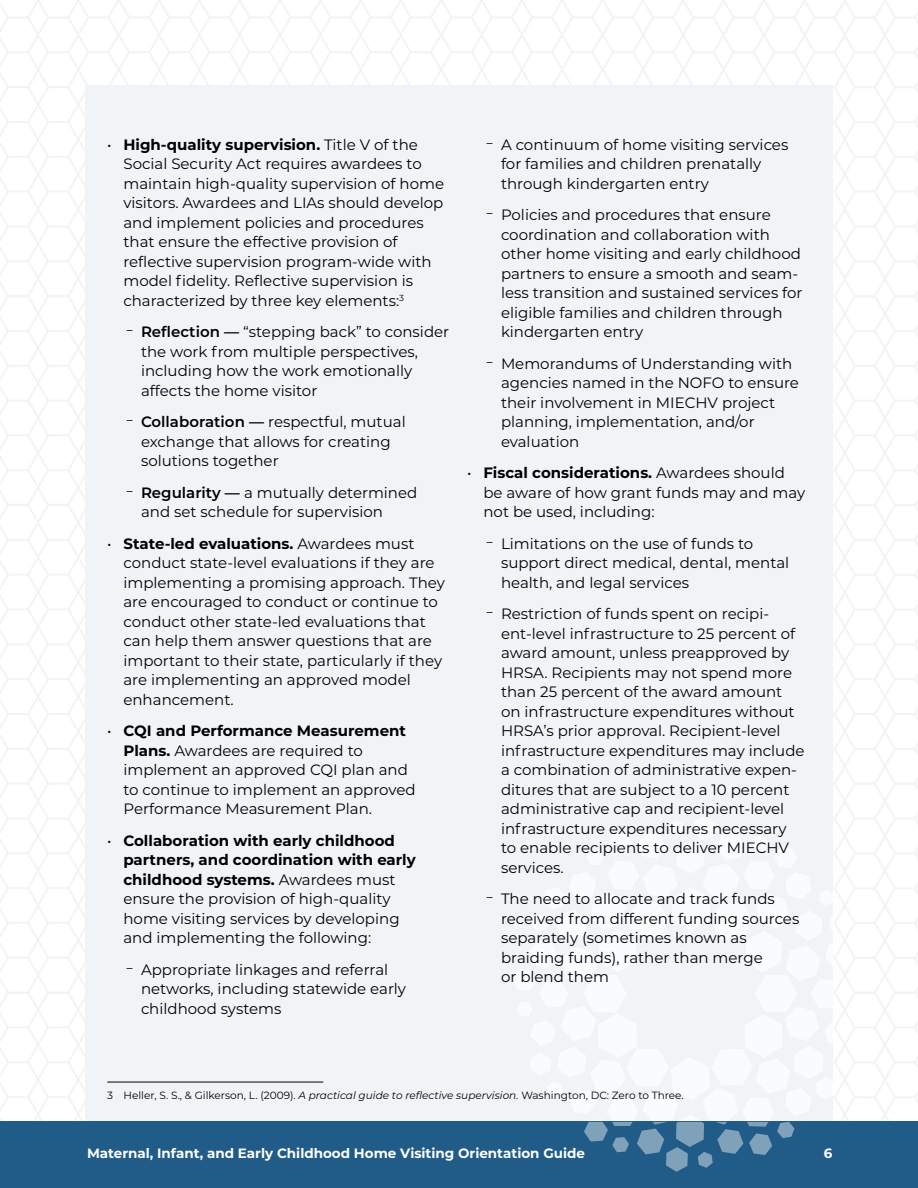
<style>
.page{position:relative;width:918px;height:1188px;background:#fff}
.page>*{position:absolute;margin:0;border:0;box-sizing:border-box;transform-origin:0 0}
.t1{font:15px/19.5px "Montserrat";color:#000}
.t2{font:700 13.5px "Montserrat";color:#fff}
.t3{font:10.5px "Montserrat";color:#000}
.s1{font-weight:700}
.s2{font-weight:600}
.s3{font-style:italic}
</style>
<div class="page">
<img style="left:0;top:0;width:918px;height:1122px">
<div style="left:86px;top:85px;width:747px;height:1103px;background:#f1f4f6"></div>
<hr style="left:107px;top:1082px;width:216px;height:1px;background:#000">
<div style="left:0;top:1122px;width:918px;height:66px;background:#215b87"></div>
<svg style="left:513px;top:816px;width:322px;height:356px"></svg>
<p class="t1" style="left:123px;top:134px;width:322px;text-indent:-16px">• <span class="s1">High-quality supervision.</span> Title V of the Social Security Act requires awardees to maintain high-quality supervision of home visitors. Awardees and LIAs should develop and implement policies and procedures that ensure the effective provision of reflective supervision program-wide with model fidelity. Reflective supervision is characterized by three key elements:<sup>3</sup></p>
<p class="t1" style="left:141px;top:321px;width:310px;text-indent:-7px">̵<span class="s2">Reflection —</span> “stepping back” to consider the work from multiple perspectives, including how the work emotionally affects the home visitor</p>
<p class="t1" style="left:141px;top:411px;width:266px;text-indent:-7px">̵<span class="s2">Collaboration —</span> respectful, mutual exchange that allows for creating solutions together</p>
<p class="t1" style="left:141px;top:482px;width:278px;text-indent:-7px">̵<span class="s2">Regularity —</span> a mutually determined and set schedule for supervision</p>
<p class="t1" style="left:123px;top:533px;width:323px;text-indent:-16px">• <span class="s1">State-led evaluations.</span> Awardees must conduct state-level evaluations if they are implementing a promising approach. They are encouraged to conduct or continue to conduct other state-led evaluations that can help them answer questions that are important to their state, particularly if they are implementing an approved model enhancement.</p>
<p class="t1" style="left:123px;top:720px;width:294px;text-indent:-16px">• <span class="s1">CQI and Performance Measurement Plans.</span> Awardees are required to implement an approved CQI plan and to continue to implement an approved Performance Measurement Plan.</p>
<p class="t1" style="left:123px;top:830px;width:294px;text-indent:-16px">• <span class="s1">Collaboration with early childhood partners, and coordination with early childhood systems.</span> Awardees must ensure the provision of high-quality home visiting services by developing and implementing the following:</p>
<p class="t1" style="left:141px;top:959px;width:267px;text-indent:-7px">̵Appropriate linkages and referral networks, including statewide early childhood systems</p>
<p class="t1" style="left:501px;top:134px;width:289px;text-indent:-7px">̵A continuum of home visiting services for families and children prenatally through kindergarten entry</p>
<p class="t1" style="left:501px;top:204px;width:303px;text-indent:-7px">̵Policies and procedures that ensure coordination and collaboration with other home visiting and early childhood partners to ensure a smooth and seam&shy;less transition and sustained services for eligible families and children through kindergarten entry</p>
<p class="t1" style="left:501px;top:353px;width:300px;text-indent:-7px">̵Memorandums of Understanding with agencies named in the NOFO to ensure their involvement in MIECHV project planning, implementation, and/or evaluation</p>
<p class="t1" style="left:483px;top:462px;width:323px;text-indent:-16px">• <span class="s1">Fiscal considerations.</span> Awardees should be aware of how grant funds may and may not be used, including:</p>
<p class="t1" style="left:501px;top:533px;width:290px;text-indent:-7px">̵Limitations on the use of funds to support direct medical, dental, mental health, and legal services</p>
<p class="t1" style="left:501px;top:603px;width:305px;text-indent:-7px">̵Restriction of funds spent on recipi&shy;ent-level infrastructure to 25 percent of award amount, unless preapproved by HRSA. Recipients may not spend more than 25 percent of the award amount on infrastructure expenditures without HRSA’s prior approval. Recipient-level infrastructure expenditures may include a combination of administrative expen&shy;ditures that are subject to a 10 percent administrative cap and recipient-level infrastructure expenditures necessary to enable recipients to deliver MIECHV services.</p>
<p class="t1" style="left:501px;top:888px;width:300px;text-indent:-7px">̵The need to allocate and track funds received from different funding sources separately (sometimes known as braiding funds), rather than merge<br>or blend them</p>
<p class="t3" style="left:107px;top:1088px;width:578px">3 Heller, S. S., &amp; Gilkerson, L. (2009). <span class="s3">A practical guide to reflective supervision.</span> Washington, DC: Zero to Three.</p>
<p class="t2" style="left:87px;top:1143px;width:500px">Maternal, Infant, and Early Childhood Home Visiting Orientation Guide</p>
<p class="t2" style="left:824px;top:1143px;width:10px">6</p>
</div>
